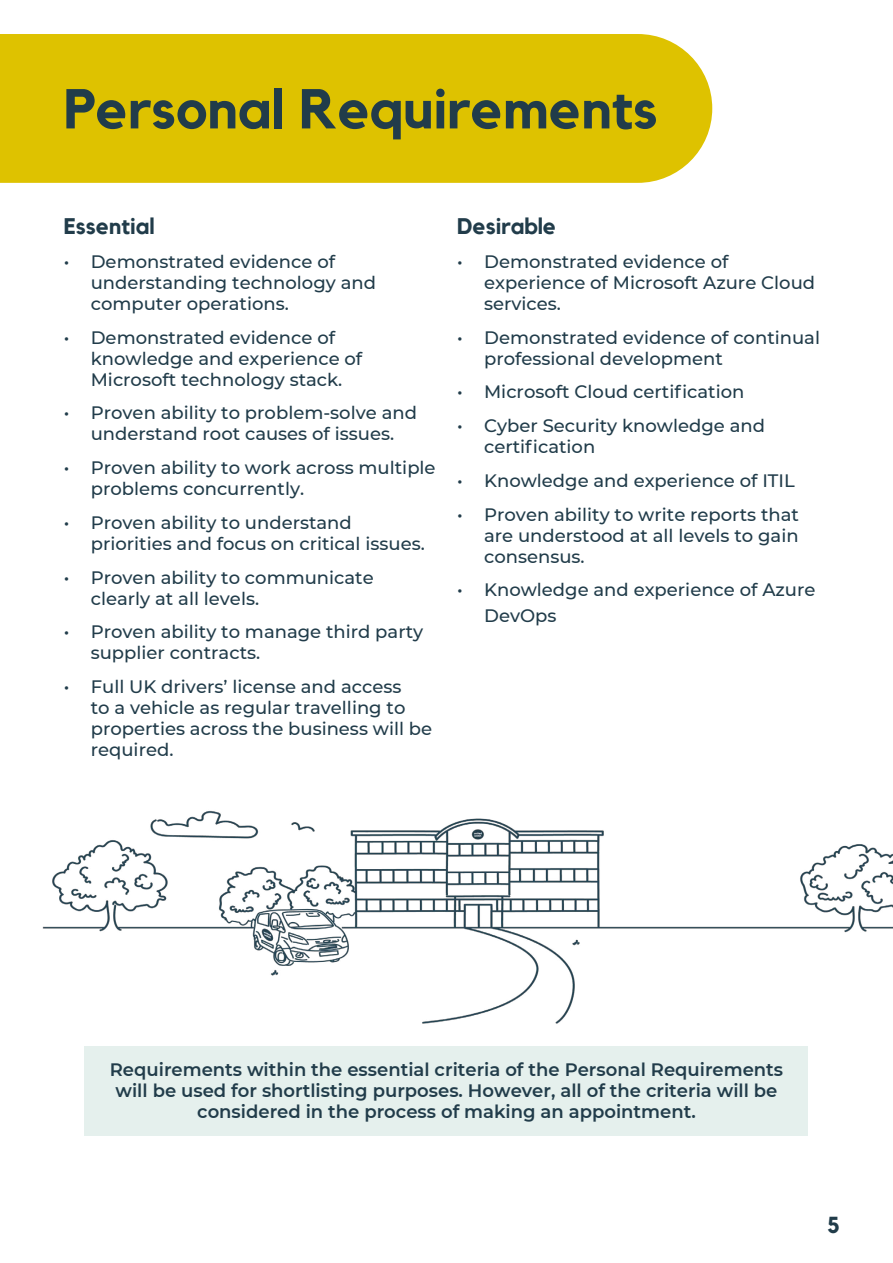
<style>
.page{position:relative;width:893px;height:1263px;background:#fff}
.page>*{position:absolute;margin:0;border:0;box-sizing:border-box;transform-origin:0 0}
.Headline{font:700 55.5px "Kollektif";color:#213c4a}
.Sub_Level_2{font:700 22.5px "Kollektif";color:#213c4a}
.Main_Body{font:500 18px/21px "Montserrat";color:#213c4a}
.Pull_Out_Text_A{font:600 18px/21px "Montserrat";color:#213c4a;text-align:center}
</style>
<div class="page">
<div style="left:0;top:34px;width:712px;height:149px;background:#dec200"></div>
<div style="left:85px;top:1046px;width:723px;height:89px;background:#e5f0ed"></div>
<img style="left:42px;top:810px;width:851px;height:317px">
<p class="Headline" style="left:64px;top:77px;width:595px">Personal Requirements</p>
<h3 class="Sub_Level_2" style="left:64px;top:213px;width:92px">Essential</h3>
<p class="Main_Body" style="left:91px;top:250px;width:287px;text-indent:-27px">• Demonstrated evidence of understanding technology and computer operations.</p>
<p class="Main_Body" style="left:91px;top:326px;width:273px;text-indent:-27px">• Demonstrated evidence of knowledge and experience of<br>Microsoft technology stack.</p>
<p class="Main_Body" style="left:64px;top:402px;width:355px;text-align:center">• Proven ability to problem-solve and understand root causes of issues.</p>
<p class="Main_Body" style="left:91px;top:456px;width:346px;text-indent:-27px">• Proven ability to work across multiple problems concurrently.</p>
<p class="Main_Body" style="left:91px;top:511px;width:336px;text-indent:-27px">• Proven ability to understand priorities and focus on critical issues.</p>
<p class="Main_Body" style="left:91px;top:566px;width:284px;text-indent:-27px">• Proven ability to communicate clearly at all levels.</p>
<p class="Main_Body" style="left:91px;top:621px;width:334px;text-indent:-27px">• Proven ability to manage third party supplier contracts.</p>
<p class="Main_Body" style="left:91px;top:675px;width:343px;text-indent:-27px">• Full UK drivers’ license and access<br>to a vehicle as regular travelling to properties across the business will be required.</p>
<h3 class="Sub_Level_2" style="left:457px;top:213px;width:101px">Desirable</h3>
<p class="Main_Body" style="left:484px;top:250px;width:332px;text-indent:-27px">• Demonstrated evidence of experience of Microsoft Azure Cloud services.</p>
<p class="Main_Body" style="left:484px;top:326px;width:337px;text-indent:-27px">• Demonstrated evidence of continual professional development</p>
<p class="Main_Body" style="left:457px;top:381px;width:289px">• Microsoft Cloud certification</p>
<p class="Main_Body" style="left:484px;top:414px;width:282px;text-indent:-27px">• Cyber Security knowledge and certification</p>
<p class="Main_Body" style="left:457px;top:469px;width:339px">• Knowledge and experience of ITIL</p>
<p class="Main_Body" style="left:484px;top:503px;width:316px;text-align:justify;text-indent:-27px">• Proven ability to write reports that are understood at all levels to gain consensus.</p>
<p class="Main_Body" style="left:484px;top:576px;width:333px;line-height:25.5px;text-indent:-27px">• Knowledge and experience of Azure<br>DevOps</p>
<p class="Pull_Out_Text_A" style="left:110px;top:1058px;width:675px">Requirements within the essential criteria of the Personal Requirements will be used for shortlisting purposes. However, all of the criteria will be considered in the process of making an appointment.</p>
<p class="Sub_Level_2" style="left:827px;top:1207px;width:14px">5</p>
</div>
